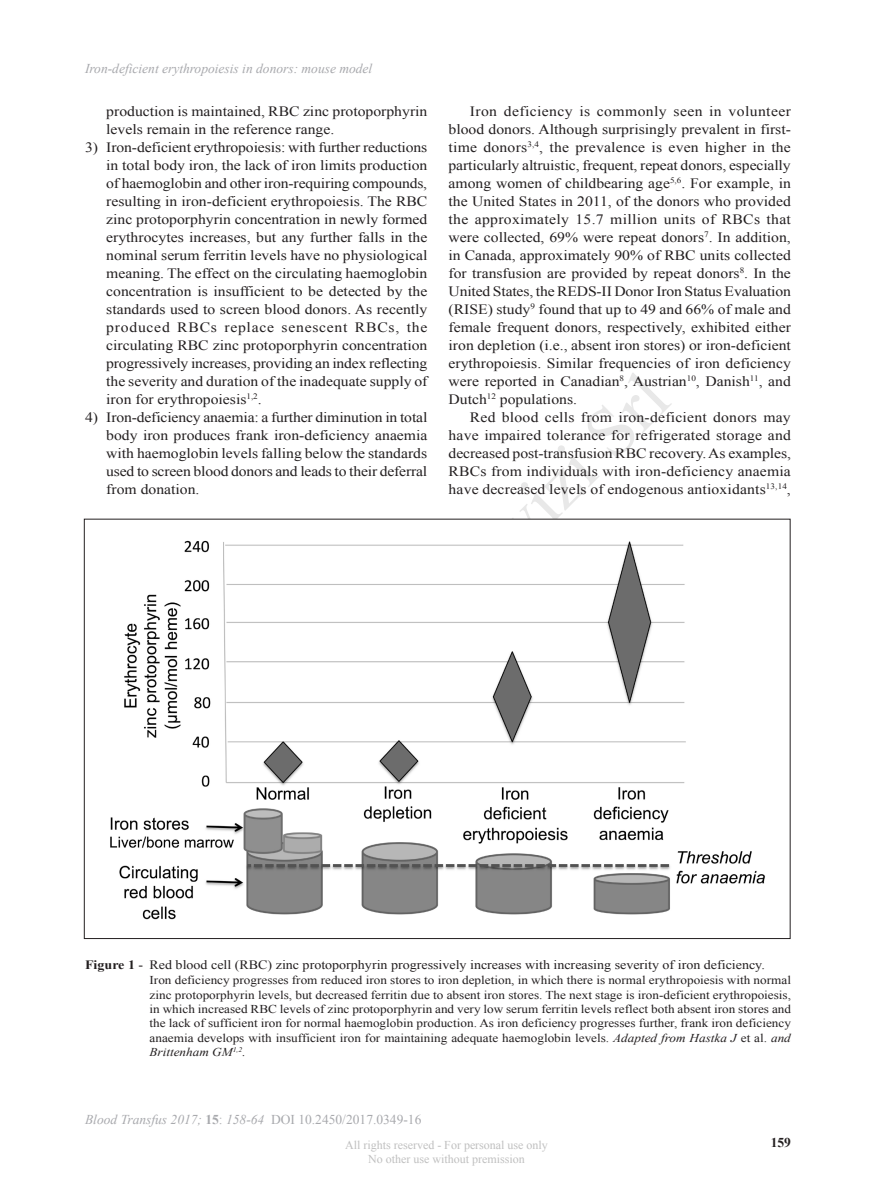
<style>
.page{position:relative;width:893px;height:1191px;background:#fff}
.page>*{position:absolute;margin:0;border:0;box-sizing:border-box;transform-origin:0 0}
.t1{font:14.25px/18px "Times New Roman";color:#231f20;text-align:justify;scale:1.1 1}
.t2{font:italic 13.5px "Times New Roman";color:#a8a9ad}
.t3{font:700 13.5px "Times New Roman";color:#231f20}
.t4{font:12.75px "Times New Roman";color:#231f20;scale:1.1 1}
.t5{font:12px/14.4px "Times New Roman";color:#231f20;text-align:justify;scale:1.1 1}
.t6{font:12px/14.4px "Times New Roman";color:#bfbfbf;text-align:center}
.s1{font-weight:700}
.s2{font-style:italic}
.s3{font-weight:700;font-style:normal}
.s4{font-style:normal}
</style>
<div class="page">
<img style="left:110px;top:540px;width:655px;height:380px">
<p class="t2" style="left:85px;top:59px;width:289px">Iron-deficient erythropoiesis in donors: mouse model</p>
<p class="t1" style="left:106px;top:101px;width:293px">production is maintained, RBC zinc protoporphyrin levels remain in the reference range.</p>
<p class="t1" style="left:106px;top:137px;width:294px;text-indent:-21px">3) Iron-deficient erythropoiesis: with further reductions in total body iron, the lack of iron limits production of haemoglobin and other iron-requiring compounds, resulting in iron-deficient erythropoiesis. The RBC zinc protoporphyrin concentration in newly formed erythrocytes increases, but any further falls in the nominal serum ferritin levels have no physiological meaning. The effect on the circulating haemoglobin concentration is insufficient to be detected by the standards used to screen blood donors. As recently produced RBCs replace senescent RBCs, the circulating RBC zinc protoporphyrin concentration progressively increases, providing an index reflecting the severity and duration of the inadequate supply of iron for erythropoiesis<sup>1,2</sup>.</p>
<p class="t1" style="left:106px;top:407px;width:293px;text-indent:-21px">4) Iron-deficiency anaemia: a further diminution in total body iron produces frank iron-deficiency anaemia with haemoglobin levels falling below the standards used to screen blood donors and leads to their deferral from donation.</p>
<p class="t1" style="left:449px;top:101px;width:313px;text-indent:21px">Iron deficiency is commonly seen in volunteer blood donors. Although surprisingly prevalent in first&shy;time donors<sup>3,4</sup>, the prevalence is even higher in the particularly altruistic, frequent, repeat donors, especially among women of childbearing age<sup>5,6</sup>. For example, in the United States in 2011, of the donors who provided the approximately 15.7 million units of RBCs that were collected, 69% were repeat donors<sup>7</sup>. In addition, in Canada, approximately 90% of RBC units collected for transfusion are provided by repeat donors<sup>8</sup>. In the United States, the REDS-II Donor Iron Status Evaluation (RISE) study<sup>9</sup> found that up to 49 and 66% of male and female frequent donors, respectively, exhibited either iron depletion (i.e., absent iron stores) or iron-deficient erythropoiesis. Similar frequencies of iron deficiency were reported in Canadian<sup>8</sup>, Austrian<sup>10</sup>, Danish<sup>11</sup>, and Dutch<sup>12</sup> populations.</p>
<p class="t1" style="left:449px;top:407px;width:313px;text-indent:21px">Red blood cells from iron-deficient donors may have impaired tolerance for refrigerated storage and decreased post-transfusion RBC recovery. As examples, RBCs from individuals with iron-deficiency anaemia have decreased levels of endogenous antioxidants<sup>13,14</sup>,</p>
<p class="t4" style="left:85px;top:955px;width:619px"><span class="s1">Figure 1</span> - Red blood cell (RBC) zinc protoporphyrin progressively increases with increasing severity of iron deficiency.</p>
<p class="t5" style="left:150px;top:972px;width:585px">Iron deficiency progresses from reduced iron stores to iron depletion, in which there is normal erythropoiesis with normal zinc protoporphyrin levels, but decreased ferritin due to absent iron stores. The next stage is iron-deficient erythropoiesis, in which increased RBC levels of zinc protoporphyrin and very low serum ferritin levels reflect both absent iron stores and the lack of sufficient iron for normal haemoglobin production. As iron deficiency progresses further, frank iron deficiency anaemia develops with insufficient iron for maintaining adequate haemoglobin levels. <span class="s2">Adapted from Hastka J</span> et al. <span class="s2">and Brittenham GM</span><sup>1,2</sup><span class="s2">.</span></p>
<p class="t2" style="left:85px;top:1110px;width:338px">Blood Transfus 2017; <span class="s3">15</span><span class="s4">:</span> 158-64 <span class="s4">DOI 10.2450/2017.0349-16</span></p>
<p class="t6" style="left:345px;top:1137px;width:204px">All rights reserved - For personal use only<br>No other use without premission</p>
<p class="t3" style="left:771px;top:1132px;width:22px">159</p>
</div>
